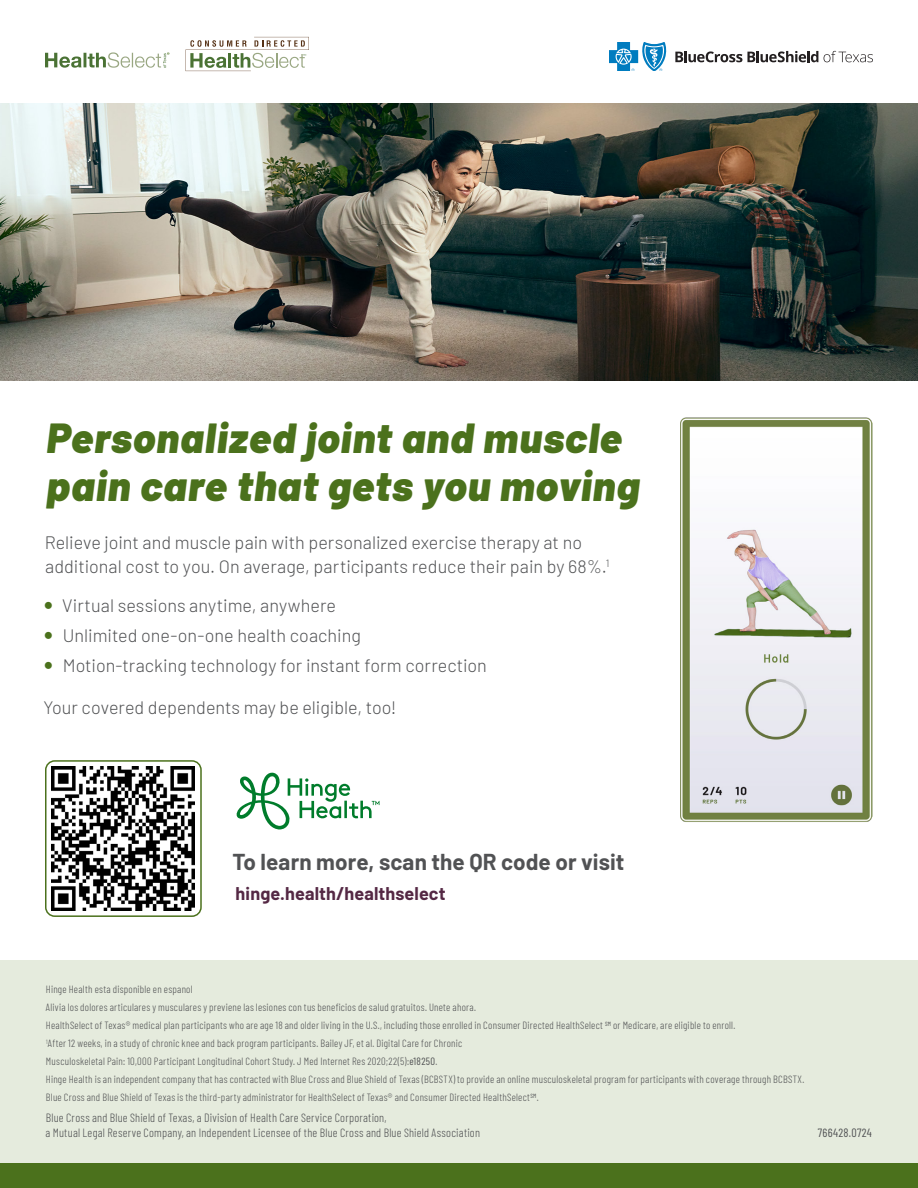
<style>
.page{position:relative;width:918px;height:1188px;background:#fff}
.page>*{position:absolute;margin:0;border:0;box-sizing:border-box;transform-origin:0 0}
.t1{font:italic 900 42px/48px "Barlow";letter-spacing:.025em;color:#4b711c}
.t2{font:700 22.5px "Barlow";letter-spacing:.005em;color:#515254}
.t3{font:300 18px/30px "Barlow";color:#515254}
.t4{font:700 18px "Barlow";letter-spacing:.005em;color:#542844}
.t5{font:300 12px/15px "Barlow Condensed";letter-spacing:.02em;color:#515254}
.t6{font:12px "Barlow Condensed";letter-spacing:.03em;color:#515254}
.t7{font:300 10.5px/18px "Barlow Condensed";letter-spacing:.025em;color:#515254}
.s1{font-weight:400}
</style>
<div class="page">
<img style="left:52px;top:767px;width:143px;height:143px">
<div style="left:45px;top:760px;width:157px;height:157px;border:2px solid #4b711c;border-radius:9px"></div>
<div style="left:0;top:1164px;width:918px;height:24px;background:#4b711c"></div>
<div style="left:0;top:960px;width:918px;height:203px;background:#e5ebdd"></div>
<svg style="left:185px;top:37px;width:124px;height:34px"></svg>
<svg style="left:45px;top:52px;width:124px;height:16px"></svg>
<svg style="left:236px;top:772px;width:143px;height:57px"></svg>
<svg style="left:675px;top:51px;width:143px;height:11px"></svg>
<svg style="left:824px;top:51px;width:49px;height:11px"></svg>
<svg style="left:609px;top:43px;width:58px;height:27px"></svg>
<img style="left:0;top:104px;width:918px;height:276px">
<img style="left:680px;top:417px;width:192px;height:405px">
<h1 class="t1" style="left:47px;top:411px;width:595px">Personalized joint and muscle pain care that gets you moving</h1>
<h3 class="t3" style="left:45px;top:529px;width:566px;line-height:24px">Relieve joint and muscle pain with personalized exercise therapy at no additional cost to you. On average, participants reduce their pain by 68%.<sup>1</sup></h3>
<h3 class="t3" style="left:62px;top:589px;width:426px">Virtual sessions anytime, anywhere<br>Unlimited one-on-one health coaching<br>Motion-tracking technology for instant form correction</h3>
<h3 class="t3" style="left:43px;top:691px;width:355px">Your covered dependents may be eligible, too!</h3>
<h2 class="t2" style="left:232px;top:845px;width:393px">To learn more, scan the QR code or visit</h2>
<h3 class="t4" style="left:236px;top:880px;width:211px">hinge.health/healthselect</h3>
<p class="t7" style="left:46px;top:979px;width:760px">Hinge Health esta disponible en espanol<br>Alivia los dolores articulares y musculares y previene las lesiones con tus beneficios de salud gratuitos. Unete ahora.<br>HealthSelect of Texas® medical plan participants who are age 18 and older living in the U.S., including those enrolled in Consumer Directed HealthSelect <sup>SM</sup> or Medicare, are eligible to enroll.<br><sup>1</sup>After 12 weeks, in a study of chronic knee and back program participants. Bailey JF, et al. Digital Care for Chronic<br>Musculoskeletal Pain: 10,000 Participant Longitudinal Cohort Study. J Med Internet Res 2020;22(5):<span class="s1">e18250</span>.<br>Hinge Health is an independent company that has contracted with Blue Cross and Blue Shield of Texas (BCBSTX) to provide an online musculoskeletal program for participants with coverage through BCBSTX.<br>Blue Cross and Blue Shield of Texas is the third-party administrator for HealthSelect of Texas® and Consumer Directed HealthSelect<sup>SM</sup>.</p>
<p class="t5" style="left:45px;top:1109px;width:436px">Blue Cross and Blue Shield of Texas, a Division of Health Care Service Corporation,<br>a Mutual Legal Reserve Company, an Independent Licensee of the Blue Cross and Blue Shield Association</p>
<p class="t6" style="left:818px;top:1124px;width:56px">766428.0724</p>
</div>
